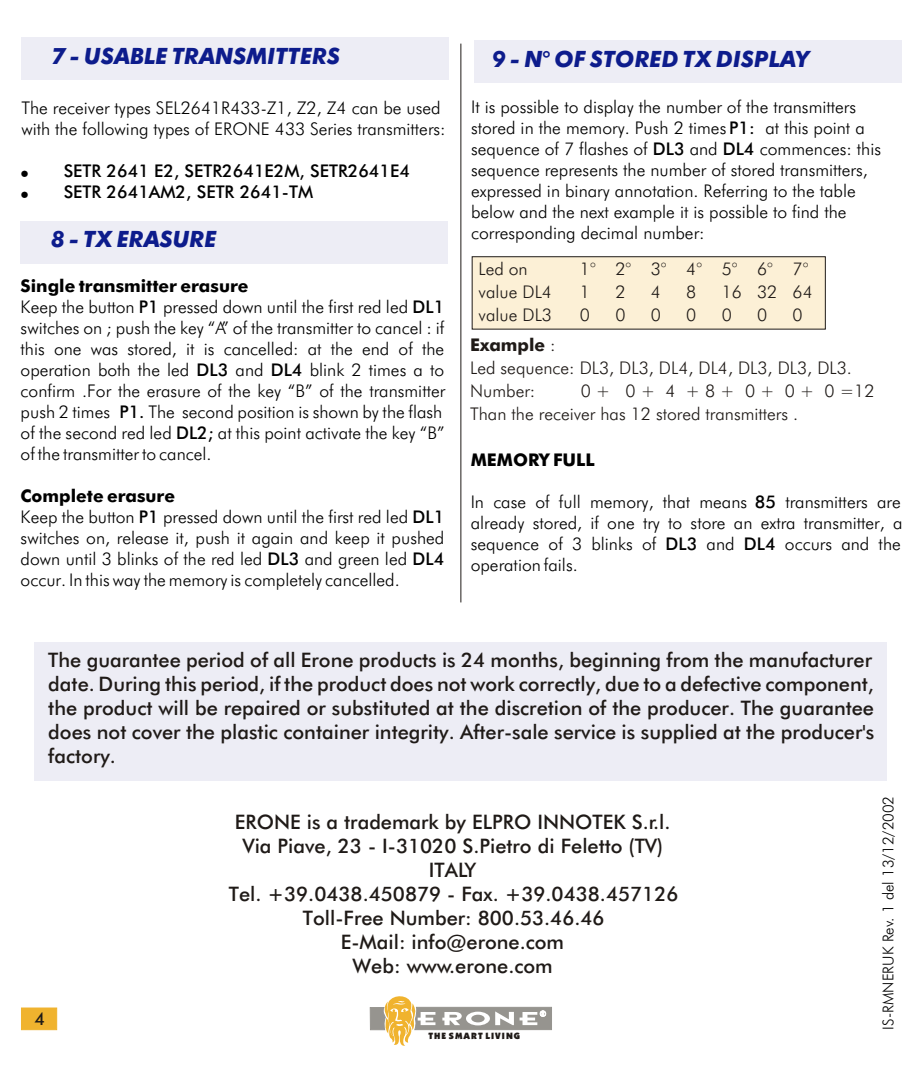
<style>
.page{position:relative;width:923px;height:1065px;background:#fff}
.page>*{position:absolute;margin:0;border:0;box-sizing:border-box;transform-origin:0 0}
.t1{font:italic 700 22.5px "Futura Md BT";color:#0d1c8c}
.t2{font:20px/24px "Futura Md BT";color:#1f1a17;text-align:center}
.t3{font:17.5px/21px "Futura Lt BT";color:#000}
.t4{font:17.5px/23px "Futura Lt BT";color:#1f1a17}
.t5{font:17.5px/21px "Futura Md BT";color:#000}
.t6{font:700 17.5px "Futura Md BT";color:#000}
.t7{font:700 17.5px "Futura Md BT";color:#1f1a17}
.t8{font:17.5px "Futura Md BT";color:#1f1a17}
.t9{font:15px "Futura Lt BT";color:#000}
.t10{font:9px "Kabel Ult BT";letter-spacing:.115em;color:#1f1a17;scale:1.04 1}
.s1{font-family:"Futura Md BT"}
.s2{font-family:"Futura Lt BT";font-weight:400}
</style>
<div class="page">
<div style="left:35px;top:642px;width:851px;height:138px;background:#ededf5"></div>
<div style="left:20px;top:221px;width:428px;height:42px;background:#ededf5"></div>
<hr style="left:460px;top:44px;width:1px;height:558px;background:#1f1a17">
<div style="left:21px;top:1008px;width:36px;height:22px;background:#f0b32e;border:1px solid #f0b32e"></div>
<div style="left:21px;top:38px;width:427px;height:42px;background:#ededf5"></div>
<div style="left:474px;top:40px;width:427px;height:43px;background:#ededf5"></div>
<div style="left:472px;top:256px;width:353px;height:73px;background:#fcf0d6;border:1px solid #1f1a17"></div>
<svg style="left:369px;top:996px;width:183px;height:50px"></svg>
<p class="t1" style="left:52px;top:47px;width:289px">7 - USABLE TRANSMITTERS</p>
<p class="t3" style="left:21px;top:99px;width:426px">The receiver types SEL2641R433-Z1, Z2, Z4 can be used with the following types of ERONE 433 Series transmitters:</p>
<p class="t5" style="left:64px;top:162px;width:348px">SETR 2641 E2, SETR2641E2M, SETR2641E4<br>SETR 2641AM2, SETR 2641-TM</p>
<p class="t1" style="left:51px;top:230px;width:167px">8 - TX ERASURE</p>
<p class="t6" style="left:21px;top:279px;width:229px">Single transmitter erasure</p>
<p class="t3" style="left:21px;top:298px;width:426px">Keep the button <span class="s1">P1</span> pressed down until the first red led <span class="s1">DL1 </span>switches on ; push the key “A” of the transmitter to cancel : if this one was stored, it is cancelled: at the end of the operation both the led <span class="s1">DL3</span> and <span class="s1">DL4</span> blink 2 times a to confirm .For the erasure of the key “B” of the transmitter push 2 times <span class="s1">P1.</span> The second position is shown by the flash of the second red led <span class="s1">DL2;</span> at this point activate the key “B” of the transmitter to cancel.</p>
<p class="t6" style="left:21px;top:489px;width:156px">Complete erasure</p>
<p class="t3" style="left:21px;top:508px;width:425px;text-align:justify">Keep the button <span class="s1">P1</span> pressed down until the first red led <span class="s1">DL1 </span>switches on, release it, push it again and keep it pushed down until 3 blinks of the red led <span class="s1">DL3</span> and green led <span class="s1">DL4 </span>occur. In this way the memory is completely cancelled.</p>
<p class="t1" style="left:492px;top:50px;width:318px">9 - N° OF STORED TX DISPLAY</p>
<p class="t3" style="left:471px;top:98px;width:411px">It is possible to display the number of the transmitters stored in the memory. Push 2 times <span class="s1">P1:</span> at this point a sequence of 7 flashes of <span class="s1">DL3</span> and <span class="s1">DL4</span> commences: this sequence represents the number of stored transmitters, expressed in binary annotation. Referring to the table below and the next example it is possible to find the corresponding decimal number:</p>
<p class="t4" style="left:478px;top:259px;width:51px">Led on</p>
<p class="t4" style="left:580px;top:259px;width:230px">1° 2° 3° 4° 5° 6° 7°</p>
<p class="t4" style="left:478px;top:282px;width:75px">value DL4</p>
<p class="t4" style="left:580px;top:282px;width:12px">1</p>
<p class="t4" style="left:615px;top:282px;width:12px">2</p>
<p class="t4" style="left:650px;top:282px;width:12px">4</p>
<p class="t4" style="left:686px;top:282px;width:12px">8</p>
<p class="t4" style="left:721px;top:282px;width:93px">16 32 64</p>
<p class="t4" style="left:478px;top:305px;width:75px">value DL3</p>
<p class="t4" style="left:580px;top:305px;width:12px">0</p>
<p class="t4" style="left:615px;top:305px;width:12px">0</p>
<p class="t4" style="left:650px;top:305px;width:12px">0</p>
<p class="t4" style="left:686px;top:305px;width:12px">0</p>
<p class="t4" style="left:721px;top:305px;width:12px">0</p>
<p class="t4" style="left:757px;top:305px;width:12px">0</p>
<p class="t4" style="left:792px;top:305px;width:12px">0</p>
<p class="t7" style="left:470px;top:337px;width:87px">Example <span class="s2">:</span></p>
<p class="t4" style="left:470px;top:358px;width:383px">Led sequence: DL3, DL3, DL4, DL4, DL3, DL3, DL3.<br>Number:</p>
<p class="t4" style="left:470px;top:381px;width:406px;text-indent:111px">0 + 0 + 4 + 8 + 0 + 0 + 0 =12<br>Than the receiver has 12 stored transmitters .</p>
<p class="t6" style="left:470px;top:453px;width:126px">MEMORY FULL</p>
<p class="t3" style="left:470px;top:493px;width:433px;text-align:justify">In case of full memory, that means <span class="s1">85</span> transmitters are already stored, if one try to store an extra transmitter, a sequence of 3 blinks of <span class="s1">DL3</span> and <span class="s1">DL4</span> occurs and the operation fails.</p>
<p class="t2" style="left:48px;top:650px;width:827px;text-align:justify">The guarantee period of all Erone products is 24 months, beginning from the manufacturer date. During this period, if the product does not work correctly, due to a defective component, the product will be repaired or substituted at the discretion of the producer. The guarantee does not cover the plastic container integrity. After-sale service is supplied at the producer's factory.</p>
<p class="t8" style="left:35px;top:1012px;width:12px">4</p>
<p class="t2" style="left:229px;top:812px;width:451px">ERONE is a trademark by ELPRO INNOTEK S.r.l.<br>Via Piave, 23 - I-31020 S.Pietro di Feletto (TV)<br>ITALY<br>Tel. +39.0438.450879 - Fax. +39.0438.457126<br>Toll-Free Number: 800.53.46.46<br>E-Mail: info@erone.com<br>Web: www.erone.com</p>
<p class="t10" style="left:428px;top:1032px;width:90px">THE SMART LIVING</p>
<p class="t9" style="left:882px;top:1030px;width:235px;rotate:-90deg">IS-RMNERUK Rev. 1 del 13/12/2002</p>
</div>
